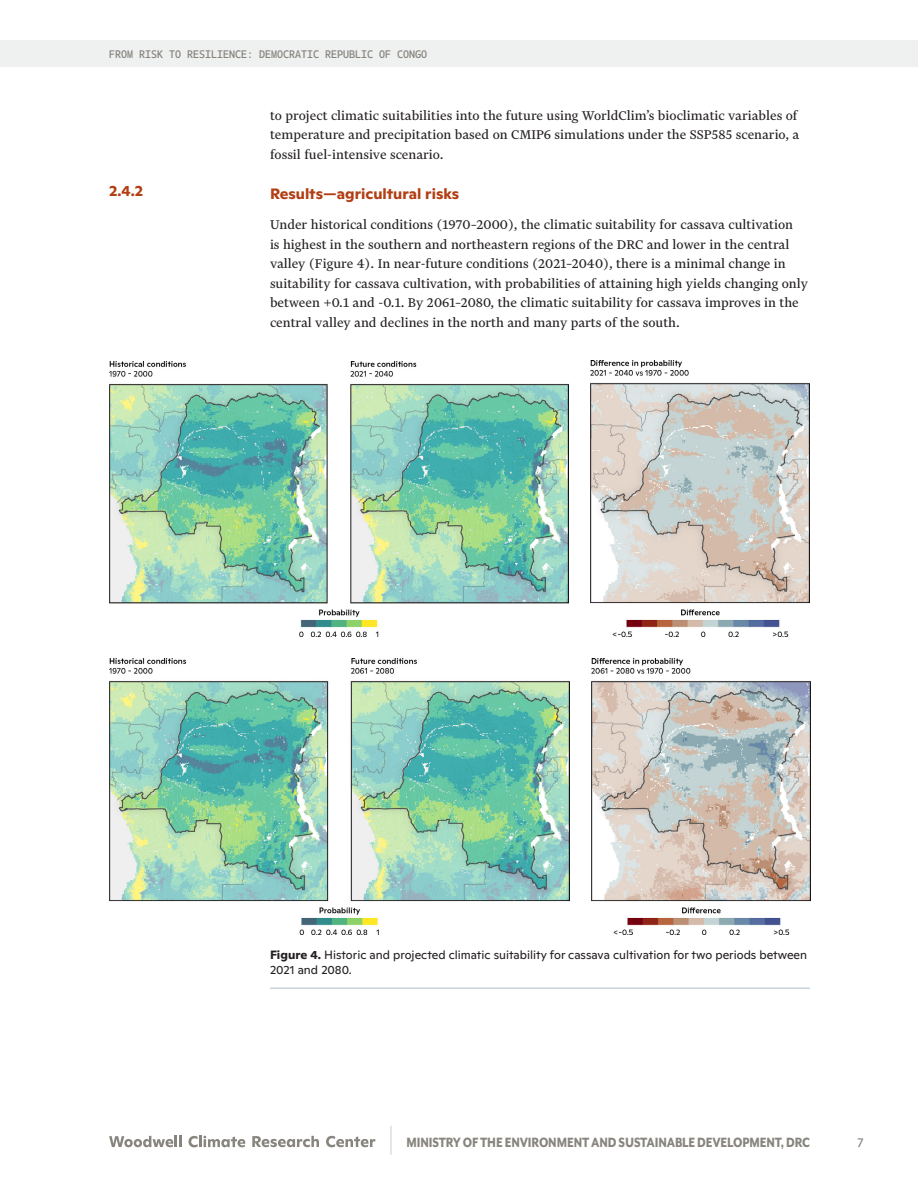
<style>
.page{position:relative;width:918px;height:1188px;background:#fff}
.page>*{position:absolute;margin:0;border:0;box-sizing:border-box;transform-origin:0 0}
.t1{font:800 15.45px "Mr Eaves Mod OT";letter-spacing:-.01em;color:#88857e;scale:.83 1}
.t2{font:15px/19.5px "Financier Text";color:#231f20}
.t3{font:700 15px "Ginto Normal";color:#b23e13}
.t4{font:13.5px "Gemeli Mono";color:#88857e}
.t5{font:12px/15px "Ginto Normal";color:#231f20}
.t6{font:12px "Gemeli Mono";color:#88857e}
.s1{font-weight:700}
</style>
<div class="page">
<hr style="left:390px;top:1126px;width:2px;height:29px;background:#88857e">
<svg style="left:109px;top:1136px;width:73px;height:11px"></svg>
<svg style="left:189px;top:1136px;width:56px;height:11px"></svg>
<svg style="left:252px;top:1136px;width:67px;height:11px"></svg>
<svg style="left:326px;top:1136px;width:49px;height:11px"></svg>
<div style="left:0;top:40px;width:918px;height:28px;background:#eff0f0"></div>
<img style="left:592px;top:659px;width:219px;height:275px">
<img style="left:109px;top:659px;width:461px;height:275px">
<hr style="left:270px;top:987px;width:540px;height:2px;background:#c9d4d9">
<img style="left:591px;top:361px;width:219px;height:275px">
<img style="left:109px;top:361px;width:460px;height:275px">
<p class="t6" style="left:109px;top:46px;width:319px">FROM RISK TO RESILIENCE: DEMOCRATIC REPUBLIC OF CONGO</p>
<p class="t3" style="left:109px;top:180px;width:36px">2.4.2</p>
<p class="t2" style="left:270px;top:106px;width:531px">to project climatic suitabilities into the future using WorldClim’s bioclimatic variables of temperature and precipitation based on CMIP6 simulations under the SSP585 scenario, a fossil fuel-intensive scenario.</p>
<p class="t3" style="left:270px;top:182px;width:191px">Results—agricultural risks</p>
<p class="t2" style="left:270px;top:215px;width:539px">Under historical conditions (1970–2000), the climatic suitability for cassava cultivation<br>is highest in the southern and northeastern regions of the DRC and lower in the central valley (Figure 4). In near-future conditions (2021–2040), there is a minimal change in suitability for cassava cultivation, with probabilities of attaining high yields changing only between +0.1 and -0.1. By 2061–2080, the climatic suitability for cassava improves in the central valley and declines in the north and many parts of the south.</p>
<p class="t5" style="left:270px;top:946px;width:539px"><span class="s1">Figure 4.</span> Historic and projected climatic suitability for cassava cultivation for two periods between<br>2021 and 2080.</p>
<p class="t1" style="left:407px;top:1134px;width:488px">MINISTRY OF THE ENVIRONMENT AND SUSTAINABLE DEVELOPMENT, DRC</p>
<p class="t4" style="left:857px;top:1133px;width:8px">7</p>
</div>
